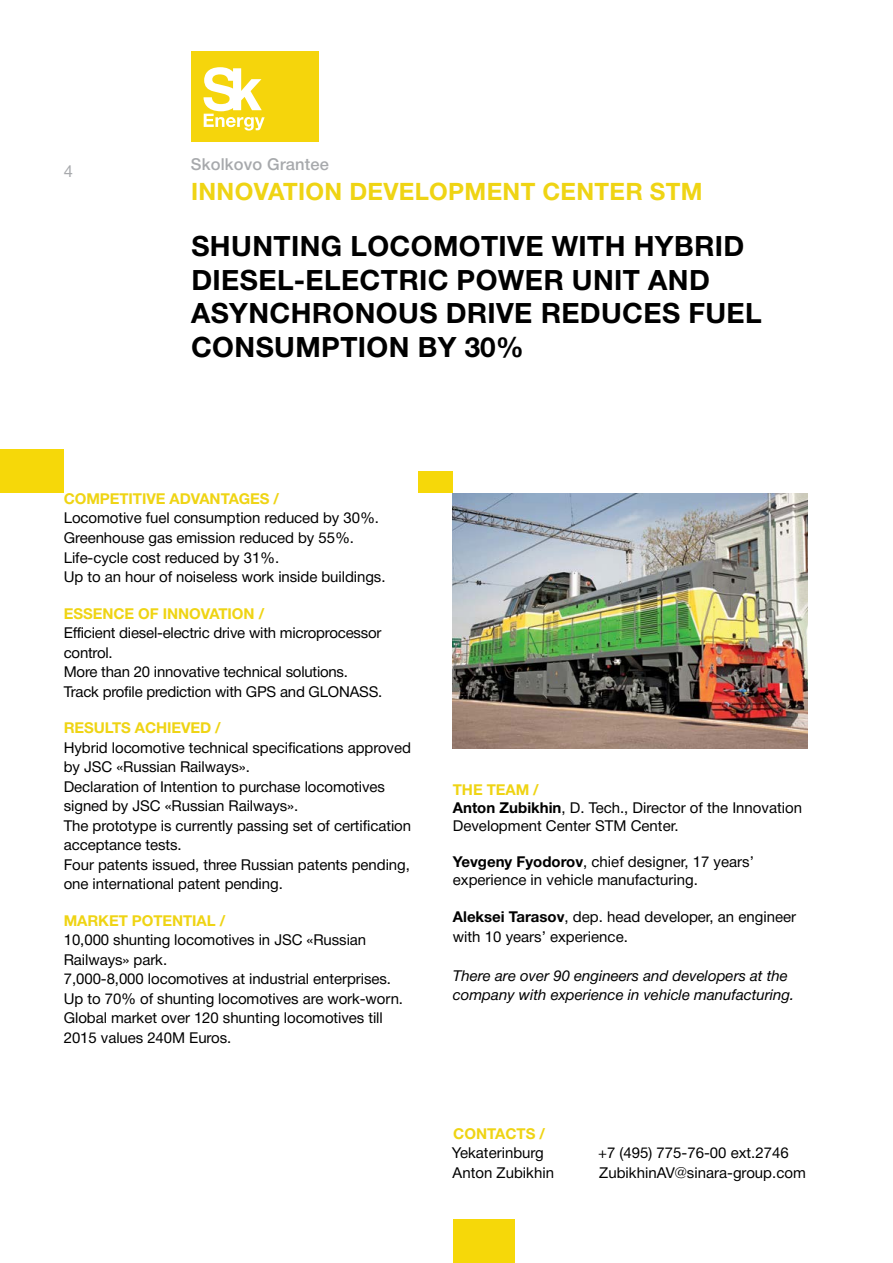
<style>
.page{position:relative;width:893px;height:1263px;background:#fff}
.page>*{position:absolute;margin:0;border:0;box-sizing:border-box;transform-origin:0 0}
.t1{font:700 28.05px/33.6px "Helvetica Neue Cyr";letter-spacing:.015em;color:#000}
.t2{font:700 24px "Helvetica Neue Cyr";letter-spacing:.015em;color:#efd414}
.t3{font:500 16.5px "Helvetica Neue Cyr";letter-spacing:.01em;color:#a7a9ac}
.t4{font:16.5px "Helvetica Neue Cyr";color:#a7a9ac}
.t5{font:15px/19.5px "Helvetica Neue Cyr";letter-spacing:-.005em;color:#000}
.t6{font:italic 15px/19.5px "Helvetica Neue Cyr";color:#000}
.t7{font:700 15px "Helvetica Neue Cyr";letter-spacing:-.005em;color:#efd414}
.s1{font-weight:700;color:#efd414}
.s2{font-weight:700}
</style>
<div class="page">
<div style="left:453px;top:1219px;width:61px;height:44px;background:#f6d809"></div>
<div style="left:0;top:449px;width:64px;height:44px;background:#f6d809"></div>
<div style="left:419px;top:471px;width:34px;height:22px;background:#f6d809"></div>
<img style="left:453px;top:493px;width:355px;height:255px">
<div style="left:191px;top:51px;width:127px;height:90px;background:#f5d50c"></div>
<svg style="left:204px;top:67px;width:61px;height:64px"></svg>
<p class="t4" style="left:64px;top:162px;width:11px">4</p>
<p class="t3" style="left:191px;top:155px;width:140px">Skolkovo Grantee</p>
<h2 class="t2" style="left:191px;top:178px;width:513px">INNOVATION DEVELOPMENT CENTER STM</h2>
<h1 class="t1" style="left:191px;top:230px;width:572px">SHUNTING LOCOMOTIVE WITH HYBRID<br>DIESEL-ELECTRIC POWER UNIT AND<br>ASYNCHRONOUS DRIVE REDUCES FUEL<br>CONSUMPTION BY 30%</h1>
<p class="t7" style="left:64px;top:490px;width:217px">COMPETITIVE ADVANTAGES /</p>
<p class="t5" style="left:64px;top:509px;width:323px">Locomotive fuel consumption reduced by 30%.<br>Greenhouse gas emission reduced by 55%.<br>Life-cycle cost reduced by 31%.<br>Up to an hour of noiseless work inside buildings.</p>
<p class="t7" style="left:64px;top:605px;width:202px">ESSENCE OF INNOVATION /</p>
<p class="t5" style="left:64px;top:623px;width:320px">Efficient diesel-electric drive with microprocessor control.<br>More than 20 innovative technical solutions.<br>Track profile prediction with GPS and GLONASS.</p>
<p class="t7" style="left:64px;top:719px;width:159px">RESULTS ACHIEVED /</p>
<p class="t5" style="left:64px;top:738px;width:349px">Hybrid locomotive technical specifications approved by JSC «Russian Railways».<br>Declaration of Intention to purchase locomotives signed by JSC «Russian Railways».<br>The prototype is currently passing set of certification acceptance tests.<br>Four patents issued, three Russian patents pending, one international patent pending.</p>
<p class="t7" style="left:64px;top:912px;width:163px">MARKET POTENTIAL /</p>
<p class="t5" style="left:64px;top:930px;width:341px">10,000 shunting locomotives in JSC «Russian Railways» park.<br>7,000-8,000 locomotives at industrial enterprises.<br>Up to 70% of shunting locomotives are work-worn.<br>Global market over 120 shunting locomotives till 2015 values 240M Euros.</p>
<p class="t5" style="left:453px;top:780px;width:351px;line-height:18px"><span class="s1">THE TEAM /<br></span><span class="s2">Anton Zubikhin</span>, D. Tech., Director of the Innovation<br>Development Center STM Center.</p>
<p class="t5" style="left:453px;top:852px;width:302px;line-height:18px"><span class="s2">Yevgeny Fyodorov</span>, chief designer, 17 years’ experience in vehicle manufacturing.</p>
<p class="t5" style="left:453px;top:907px;width:345px"><span class="s2">Аleksei Tarasov</span>, dep. head developer, an engineer with 10 years’ experience.</p>
<p class="t6" style="left:453px;top:966px;width:343px">There are over 90 engineers and developers at the company with experience in vehicle manufacturing.</p>
<p class="t7" style="left:453px;top:1125px;width:93px">CONTACTS /</p>
<p class="t5" style="left:452px;top:1143px;width:104px">Yekaterinburg<br>Anton Zubikhin</p>
<p class="t5" style="left:598px;top:1143px;width:209px">+7 (495) 775-76-00 ext.2746<br>ZubikhinAV@sinara-group.com</p>
</div>
